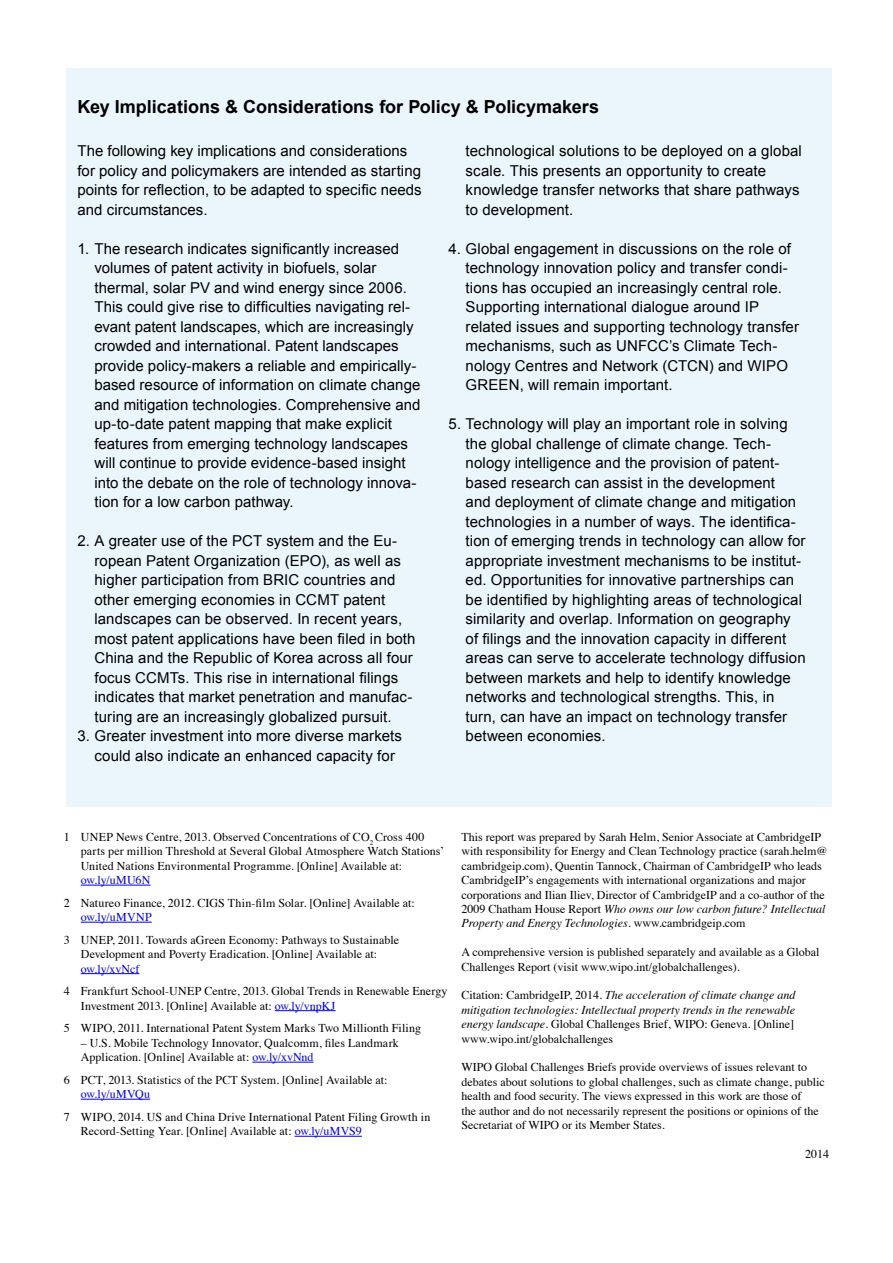
<style>
.page{position:relative;width:893px;height:1263px;background:#fff}
.page>*{position:absolute;margin:0;border:0;box-sizing:border-box;transform-origin:0 0}
.t1{font:700 18px "Arial";color:#000}
.t2{font:15px/19.5px "Arial";letter-spacing:.005em;color:#000}
.t3{font:12px/14.4px "Times";color:#000}
.t4{font:italic 12px/14.4px "Times";color:#000;text-align:justify}
.t5{font:12px "Times";color:#0000e1}
.t6{font:12px "Times";letter-spacing:.025em;color:#0000e1}
.s1{color:#0000e1}
.s2{font-style:italic}
.s3{font-style:normal}
</style>
<div class="page">
<div style="left:66px;top:68px;width:765px;height:739px;background:#ebf6fc"></div>
<hr style="left:81px;top:885px;width:69px;height:1px;background:#0000e1">
<hr style="left:81px;top:922px;width:71px;height:1px;background:#0000e1">
<hr style="left:81px;top:973px;width:58px;height:1px;background:#0000e1">
<hr style="left:275px;top:1010px;width:61px;height:1px;background:#0000e1">
<hr style="left:252px;top:1062px;width:62px;height:1px;background:#0000e1">
<hr style="left:81px;top:1099px;width:69px;height:1px;background:#0000e1">
<hr style="left:295px;top:1136px;width:67px;height:1px;background:#0000e1">
<p class="t1" style="left:77px;top:95px;width:523px">Key Implications &amp; Considerations for Policy &amp; Policymakers</p>
<p class="t2" style="left:77px;top:141px;width:346px">The following key implications and considerations for policy and policymakers are intended as starting points for reflection, to be adapted to specific needs and circumstances.</p>
<p class="t2" style="left:94px;top:239px;width:327px;text-indent:-17px">1. The research indicates significantly increased volumes of patent activity in biofuels, solar thermal, solar PV and wind energy since 2006.<br>This could give rise to difficulties navigating rel&shy;evant patent landscapes, which are increasingly crowded and international. Patent landscapes provide policy-makers a reliable and empirically&shy;based resource of information on climate change and mitigation technologies. Comprehensive and up-to-date patent mapping that make explicit features from emerging technology landscapes will continue to provide evidence-based insight into the debate on the role of technology innova&shy;tion for a low carbon pathway.</p>
<p class="t2" style="left:94px;top:531px;width:323px;text-indent:-17px">2. A greater use of the PCT system and the Eu&shy;ropean Patent Organization (EPO), as well as higher participation from BRIC countries and other emerging economies in CCMT patent landscapes can be observed. In recent years, most patent applications have been filed in both China and the Republic of Korea across all four focus CCMTs. This rise in international filings indicates that market penetration and manufac&shy;turing are an increasingly globalized pursuit.</p>
<p class="t2" style="left:94px;top:726px;width:309px;text-indent:-17px">3. Greater investment into more diverse markets could also indicate an enhanced capacity for</p>
<p class="t2" style="left:466px;top:141px;width:338px">technological solutions to be deployed on a global scale. This presents an opportunity to create knowledge transfer networks that share pathways to development.</p>
<p class="t2" style="left:466px;top:239px;width:335px;text-indent:-17px">4. Global engagement in discussions on the role of technology innovation policy and transfer condi&shy;tions has occupied an increasingly central role.<br>Supporting international dialogue around IP related issues and supporting technology transfer mechanisms, such as UNFCC’s Climate Tech&shy;nology Centres and Network (CTCN) and WIPO GREEN, will remain important.</p>
<p class="t2" style="left:466px;top:414px;width:342px;text-indent:-17px">5. Technology will play an important role in solving the global challenge of climate change. Tech&shy;nology intelligence and the provision of patent&shy;based research can assist in the development<br>and deployment of climate change and mitigation technologies in a number of ways. The identifica&shy;tion of emerging trends in technology can allow for appropriate investment mechanisms to be institut&shy;ed. Opportunities for innovative partnerships can be identified by highlighting areas of technological similarity and overlap. Information on geography of filings and the innovation capacity in different areas can serve to accelerate technology diffusion between markets and help to identify knowledge networks and technological strengths. This, in turn, can have an impact on technology transfer between economies.</p>
<p class="t3" style="left:81px;top:829px;width:365px;text-indent:-17px">1 UNEP News Centre, 2013. Observed Concentrations of CO<sub>2</sub> Cross 400 parts per million Threshold at Several Global Atmosphere Watch Stations’<br>United Nations Environmental Programme. [Online] Available at:</p>
<p class="t5" style="left:81px;top:869px;width:71px">ow.ly/uMU6N</p>
<p class="t3" style="left:64px;top:894px;width:353px">2 Natureo Finance, 2012. CIGS Thin-film Solar. [Online] Available at:</p>
<p class="t6" style="left:81px;top:906px;width:72px">ow.ly/uMVNP</p>
<p class="t3" style="left:64px;top:932px;width:337px;text-align:center">3 UNEP, 2011. Towards aGreen Economy: Pathways to Sustainable<br>Development and Poverty Eradication. [Online] Available at:</p>
<p class="t5" style="left:81px;top:957px;width:60px">ow.ly/xvNcf</p>
<p class="t3" style="left:81px;top:983px;width:368px;text-indent:-17px">4 Frankfurt School-UNEP Centre, 2013. Global Trends in Renewable Energy<br>Investment 2013. [Online] Available at: <span class="s1">ow.ly/vnpKJ</span></p>
<p class="t3" style="left:64px;top:1020px;width:359px">5 WIPO, 2011. International Patent System Marks Two Millionth Filing</p>
<p class="t3" style="left:81px;top:1034px;width:319px">– U.S. Mobile Technology Innovator, Qualcomm, files Landmark<br>Application. [Online] Available at: <span class="s1">ow.ly/xvNnd</span></p>
<p class="t3" style="left:64px;top:1071px;width:325px">6 PCT, 2013. Statistics of the PCT System. [Online] Available at:</p>
<p class="t5" style="left:81px;top:1083px;width:71px">ow.ly/uMVQu</p>
<p class="t3" style="left:81px;top:1109px;width:351px;text-indent:-17px">7 WIPO, 2014. US and China Drive International Patent Filing Growth in<br>Record-Setting Year. [Online] Available at: <span class="s1">ow.ly/uMVS9</span></p>
<p class="t3" style="left:461px;top:829px;width:368px">This report was prepared by Sarah Helm, Senior Associate at CambridgeIP with responsibility for Energy and Clean Technology practice (sarah.helm@ cambridgeip.com), Quentin Tannock, Chairman of CambridgeIP who leads CambridgeIP’s engagements with international organizations and major corporations and Ilian Iliev, Director of CambridgeIP and a co-author of the 2009 Chatham House Report <span class="s2">Who owns our low carbon future? Intellectual Property and Energy Technologies</span>. www.cambridgeip.com</p>
<p class="t3" style="left:461px;top:944px;width:359px">A comprehensive version is published separately and available as a Global<br>Challenges Report (visit www.wipo.int/globalchallenges).</p>
<p class="t4" style="left:461px;top:987px;width:335px"><span class="s3">Citation: CambridgeIP, 2014.</span> The acceleration of climate change and mitigation technologies: Intellectual property trends in the renewable energy landscape. <span class="s3">Global Challenges Brief, WIPO: Geneva. [Online] www.wipo.int/globalchallenges</span></p>
<p class="t3" style="left:461px;top:1059px;width:365px">WIPO Global Challenges Briefs provide overviews of issues relevant to debates about solutions to global challenges, such as climate change, public health and food security. The views expressed in this work are those of<br>the author and do not necessarily represent the positions or opinions of the Secretariat of WIPO or its Member States.</p>
<p class="t3" style="left:805px;top:1145px;width:25px">2014</p>
</div>
